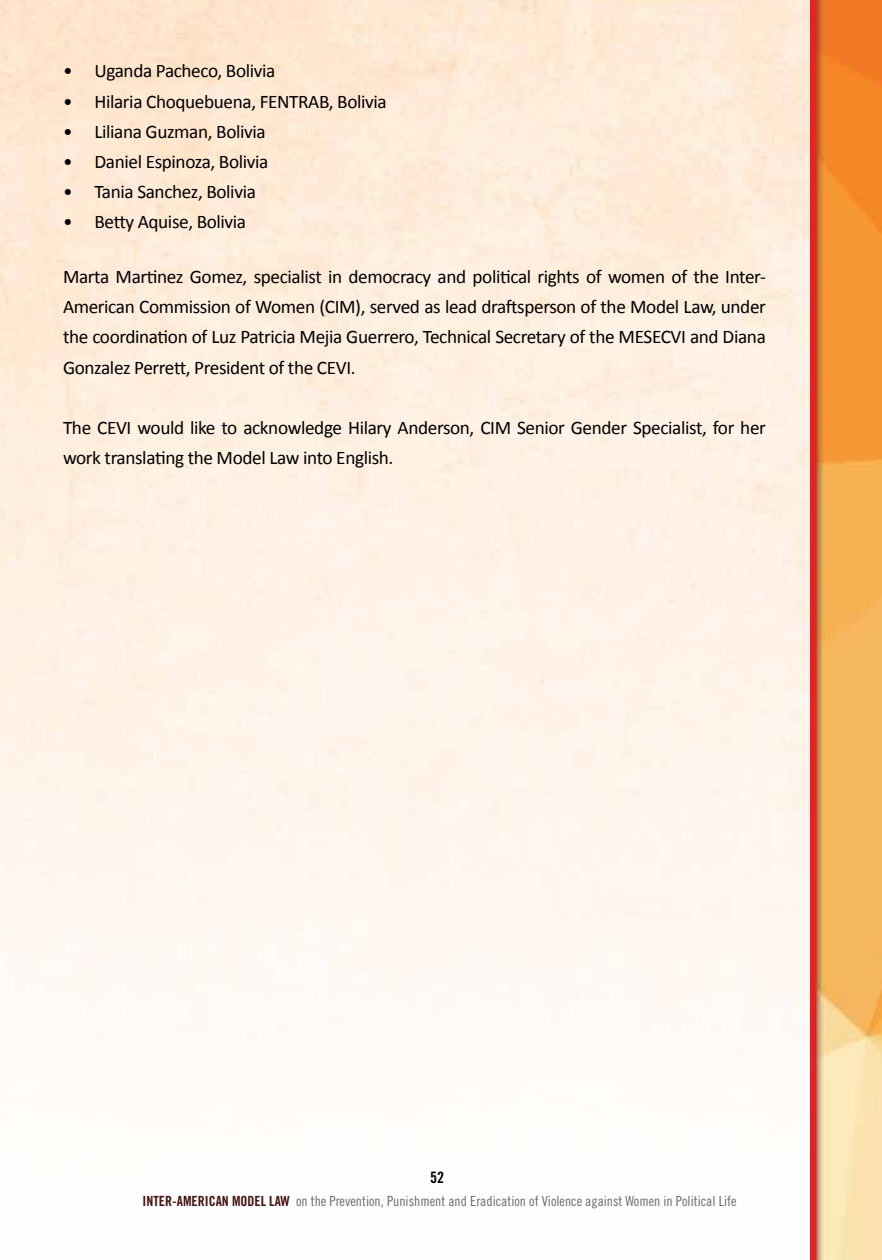
<style>
.page{position:relative;width:882px;height:1260px;background:#fff}
.page>*{position:absolute;margin:0;border:0;box-sizing:border-box;transform-origin:0 0}
.t1{font:19.25px/30.1px "Calibri";letter-spacing:-.02em;color:#000;text-align:justify}
.t2{font:15.75px "Trade Gothic LT Std Bd Cn 20";color:#000}
.t3{font:14px "Trade Gothic LT Std Cn 18";color:#6a6968}
.s1{font-family:"Trade Gothic LT Std Bd Cn 20";color:#431212}
</style>
<div class="page">
<img style="left:810px;top:0;width:72px;height:1260px">
<p class="t1" style="left:63px;top:56px;width:214px">• Uganda Pacheco, Bolivia</p>
<p class="t1" style="left:63px;top:86px;width:325px">• Hilaria Choquebuena, FENTRAB, Bolivia</p>
<p class="t1" style="left:63px;top:116px;width:204px">• Liliana Guzman, Bolivia</p>
<p class="t1" style="left:63px;top:146px;width:207px">• Daniel Espinoza, Bolivia</p>
<p class="t1" style="left:63px;top:176px;width:194px">• Tania Sanchez, Bolivia</p>
<p class="t1" style="left:63px;top:207px;width:185px">• Betty Aquise, Bolivia</p>
<p class="t1" style="left:63px;top:262px;width:704px">Marta Martinez Gomez, specialist in democracy and political rights of women of the Inter-American Commission of Women (CIM), served as lead draftsperson of the Model Law, under the coordination of Luz Patricia Mejia Guerrero, Technical Secretary of the MESECVI and Diana Gonzalez Perrett, President of the CEVI.</p>
<p class="t1" style="left:63px;top:412px;width:704px">The CEVI would like to acknowledge Hilary Anderson, CIM Senior Gender Specialist, for her work translating the Model Law into English.</p>
<p class="t2" style="left:430px;top:1168px;width:15px">52</p>
<p class="t3" style="left:143px;top:1193px;width:595px"><span class="s1">INTER-AMERICAN MODEL LAW</span> on the Prevention, Punishment and Eradication of Violence against Women in Political Life</p>
</div>
